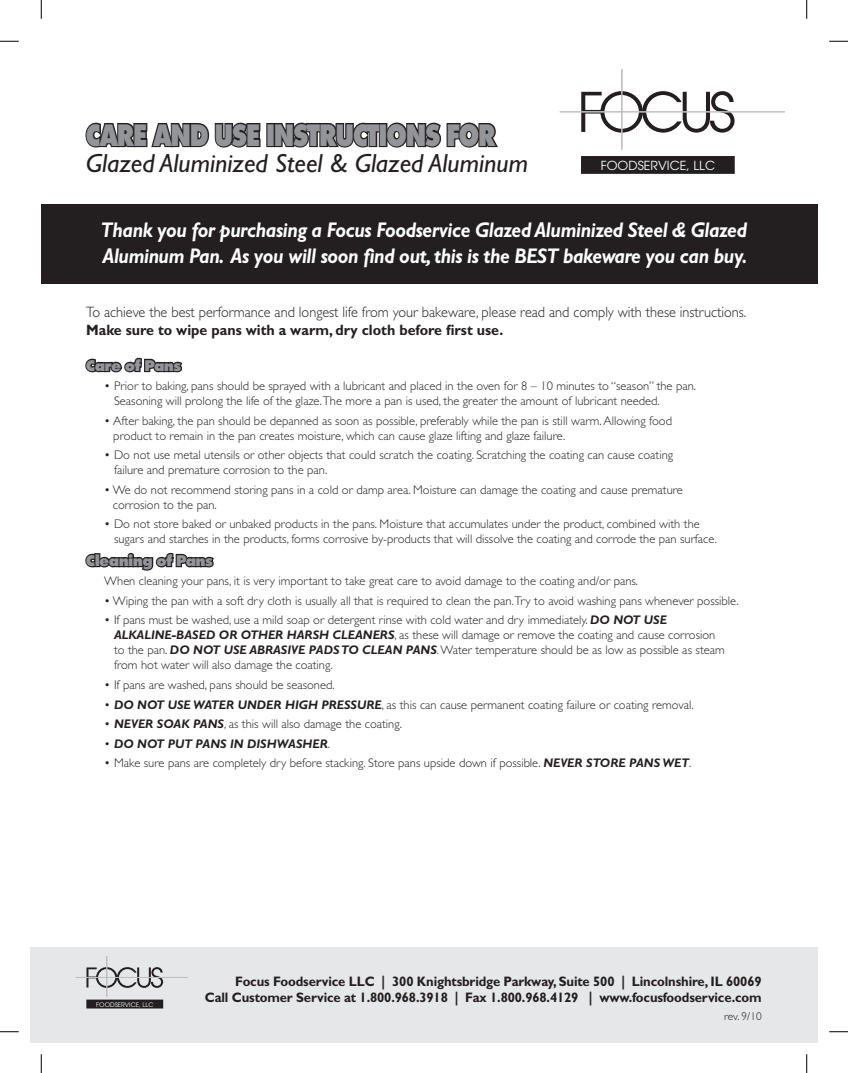
<style>
.page{position:relative;width:848px;height:1073px;background:#fff}
.page>*{position:absolute;margin:0;border:0;box-sizing:border-box;transform-origin:0 0}
.t1{font:800 30px "Tempest";letter-spacing:.085em;color:#939598;scale:.8 1}
.t2{font:italic 26.25px "Gill Sans";color:#231f20}
.t3{font:italic 700 21.25px/25.5px "Gill Sans";letter-spacing:-.02em;color:#fff;scale:.9 1}
.t4{font:300 15px "Gill Sans";color:#231f20;scale:.95 1}
.t5{font:700 15px "Gill Sans";color:#231f20;scale:.95 1}
.t6{font:800 15px "Tempest";color:#939598}
.t7{font:700 13.75px/16.5px "Gill Sans";letter-spacing:-.01em;color:#231f20;text-align:right;scale:.95 1}
.t8{font:300 12.5px/15px "Gill Sans";color:#231f20}
.t9{font:italic 700 12.5px "Gill Sans";color:#231f20}
.t10{font:12.5px "Avant Garde";color:#fff}
.t11{font:300 11.25px "Gill Sans";color:#231f20}
.t12{font:6.25px "Avant Garde";color:#fff}
.s1{font-weight:700;font-style:italic}
.s2{font-weight:300;font-style:normal}
</style>
<div class="page">
<div style="left:41px;top:204px;width:777px;height:79px;background:#231f20"></div>
<div style="left:30px;top:947px;width:788px;height:95px;background:#e6e7e9"></div>
<svg style="left:85px;top:357px;width:98px;height:16px"></svg>
<svg style="left:85px;top:552px;width:129px;height:19px"></svg>
<svg style="left:581px;top:91px;width:153px;height:42px"></svg>
<hr style="left:559px;top:111px;width:225px;height:1px;background:#bcbdc0">
<div style="left:581px;top:156px;width:153px;height:18px;background:#231f20"></div>
<hr style="left:621px;top:69px;width:1px;height:81px;background:#bcbdc0">
<svg style="left:86px;top:967px;width:77px;height:20px"></svg>
<hr style="left:76px;top:977px;width:112px;height:1px;background:#bcbdc0">
<div style="left:86px;top:999px;width:77px;height:9px;background:#231f20"></div>
<hr style="left:106px;top:956px;width:1px;height:40px;background:#bcbdc0">
<svg style="left:829px;top:40px;width:19px;height:2px"></svg>
<svg style="left:0;top:1031px;width:19px;height:1px"></svg>
<svg style="left:829px;top:1031px;width:19px;height:1px"></svg>
<svg style="left:0;top:0;width:498px;height:148px"></svg>
<svg style="left:40px;top:1054px;width:2px;height:18px"></svg>
<svg style="left:806px;top:0;width:1px;height:19px"></svg>
<svg style="left:806px;top:1054px;width:1px;height:18px"></svg>
<h1 class="t1" style="left:86px;top:120px;width:505px">CARE AND USE INSTRUCTIONS FOR</h1>
<h2 class="t2" style="left:86px;top:148px;width:443px">Glazed Aluminized Steel &amp; Glazed Aluminum</h2>
<p class="t10" style="left:600px;top:158px;width:116px">FOODSERVICE, LLC</p>
<h3 class="t3" style="left:101px;top:217px;width:719px">Thank you for purchasing a Focus Foodservice Glazed Aluminized Steel &amp; Glazed<br>Aluminum Pan. As you will soon find out, this is the BEST bakeware you can buy.</h3>
<p class="t4" style="left:86px;top:303px;width:696px">To achieve the best performance and longest life from your bakeware, please read and comply with these instructions.</p>
<p class="t5" style="left:86px;top:321px;width:440px">Make sure to wipe pans with a warm, dry cloth before first use.</p>
<p class="t6" style="left:86px;top:358px;width:96px">CARE OF PANS</p>
<p class="t8" style="left:114px;top:379px;width:583px;text-indent:-10px">• Prior to baking, pans should be sprayed with a lubricant and placed in the oven for 8 – 10 minutes to “season” the pan.<br>Seasoning will prolong the life of the glaze.The more a pan is used, the greater the amount of lubricant needed.</p>
<p class="t8" style="left:113px;top:413px;width:560px;text-indent:-9px">• After baking, the pan should be depanned as soon as possible, preferably while the pan is still warm. Allowing food product to remain in the pan creates moisture, which can cause glaze lifting and glaze failure.</p>
<p class="t8" style="left:114px;top:448px;width:560px;text-indent:-10px">• Do not use metal utensils or other objects that could scratch the coating. Scratching the coating can cause coating failure and premature corrosion to the pan.</p>
<p class="t8" style="left:113px;top:482px;width:571px;text-indent:-8px">• We do not recommend storing pans in a cold or damp area. Moisture can damage the coating and cause premature corrosion to the pan.</p>
<p class="t8" style="left:114px;top:517px;width:604px;text-indent:-10px">• Do not store baked or unbaked products in the pans. Moisture that accumulates under the product, combined with the sugars and starches in the products, forms corrosive by-products that will dissolve the coating and corrode the pan surface.</p>
<p class="t6" style="left:86px;top:553px;width:128px">CLEANING OF PANS</p>
<p class="t8" style="left:104px;top:574px;width:535px">When cleaning your pans, it is very important to take great care to avoid damage to the coating and/or pans.</p>
<p class="t8" style="left:104px;top:593px;width:635px">• Wiping the pan with a soft dry cloth is usually all that is required to clean the pan.Try to avoid washing pans whenever possible.</p>
<p class="t8" style="left:114px;top:613px;width:612px;text-indent:-10px">• If pans must be washed, use a mild soap or detergent rinse with cold water and dry immediately. <span class="s1">DO NOT USE ALKALINE-BASED OR OTHER HARSH CLEANERS</span>, as these will damage or remove the coating and cause corrosion to the pan. <span class="s1">DO NOT USE ABRASIVE PADS TO CLEAN PANS</span>. Water temperature should be as low as possible as steam from hot water will also damage the coating.</p>
<p class="t8" style="left:104px;top:677px;width:232px">• If pans are washed, pans should be seasoned.</p>
<p class="t8" style="left:104px;top:697px;width:591px">• <span class="s1">DO NOT USE WATER UNDER HIGH PRESSURE</span>, as this can cause permanent coating failure or coating removal.</p>
<p class="t8" style="left:104px;top:716px;width:299px">• <span class="s1">NEVER SOAK PANS</span>, as this will also damage the coating.</p>
<p class="t9" style="left:104px;top:736px;width:227px"><span class="s2">•</span> DO NOT PUT PANS IN DISHWASHER<span class="s2">.</span></p>
<p class="t8" style="left:104px;top:755px;width:588px">• Make sure pans are completely dry before stacking. Store pans upside down if possible. <span class="s1">NEVER STORE PANS WET</span>.</p>
<p class="t12" style="left:96px;top:1000px;width:59px">FOODSERVICE, LLC</p>
<p class="t7" style="left:205px;top:972px;width:587px">Focus Foodservice LLC | 300 Knightsbridge Parkway, Suite 500 | Lincolnshire, IL 60069<br>Call Customer Service at 1.800.968.3918 | Fax 1.800.968.4129 | www.focusfoodservice.com</p>
<p class="t11" style="left:724px;top:1010px;width:39px">rev. 9/10</p>
</div>
